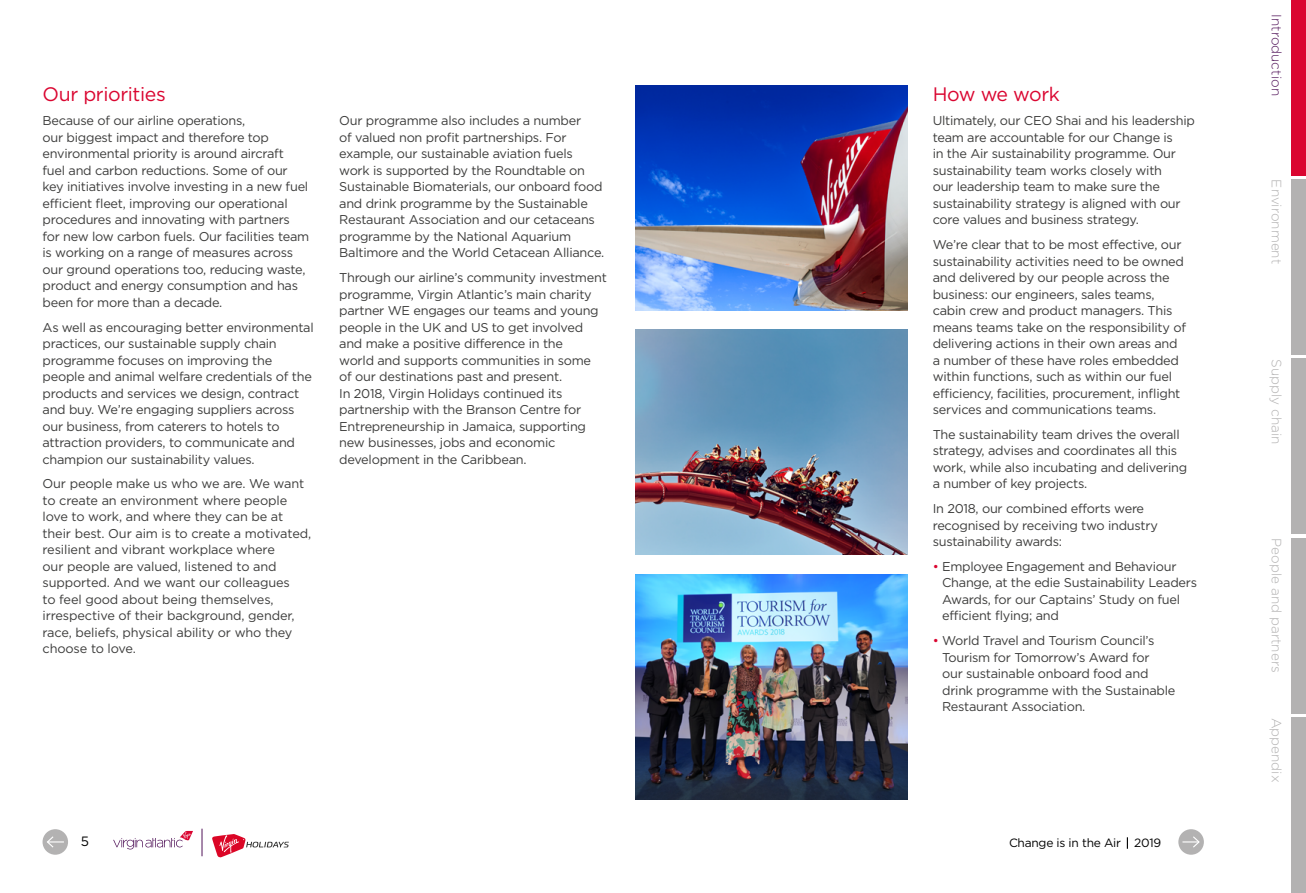
<style>
.page{position:relative;width:1306px;height:893px;background:#fff}
.page>*{position:absolute;margin:0;border:0;box-sizing:border-box;transform-origin:0 0}
.t1{font:19.5px "Gotham";letter-spacing:-.02em;color:#da0530}
.t2{font:300 13.5px "Gotham";color:#b3b2b2}
.t3{font:300 13.5px "Gotham";color:#52155a}
.t4{font:13.5px "Gotham";color:#000}
.t5{font:12.75px/16.5px "Gotham";letter-spacing:-.02em;color:#3c3c3b}
.t6{font:12px "Gotham";letter-spacing:-.02em;color:#000}
.s1{color:#da0530}
</style>
<div class="page">
<div style="left:1178px;top:829px;width:25px;height:26px;background:#b3b2b2;border-radius:50%"></div>
<svg style="left:1182px;top:836px;width:18px;height:12px"></svg>
<div style="left:43px;top:829px;width:25px;height:26px;background:#b3b2b2;border-radius:50%"></div>
<svg style="left:47px;top:836px;width:17px;height:12px"></svg>
<svg style="left:201px;top:829px;width:1px;height:27px"></svg>
<svg style="left:212px;top:834px;width:77px;height:24px"></svg>
<svg style="left:113px;top:831px;width:80px;height:18px"></svg>
<svg style="left:1126px;top:837px;width:1px;height:12px"></svg>
<div style="left:1290px;top:0;width:15px;height:175px;background:#da0530"></div>
<div style="left:1290px;top:179px;width:15px;height:176px;background:#b3b2b2"></div>
<div style="left:1290px;top:359px;width:15px;height:175px;background:#b3b2b2"></div>
<div style="left:1290px;top:538px;width:15px;height:175px;background:#b3b2b2"></div>
<div style="left:1290px;top:718px;width:15px;height:175px;background:#b3b2b2"></div>
<img style="left:636px;top:574px;width:271px;height:225px">
<img style="left:636px;top:330px;width:271px;height:225px">
<img style="left:636px;top:85px;width:271px;height:225px">
<h1 class="t1" style="left:43px;top:83px;width:125px">Our priorities</h1>
<p class="t5" style="left:43px;top:112px;width:268px">Because of our airline operations,<br>our biggest impact and therefore top environmental priority is around aircraft fuel and carbon reductions. Some of our key initiatives involve investing in a new fuel efficient fleet, improving our operational procedures and innovating with partners for new low carbon fuels. Our facilities team is working on a range of measures across our ground operations too, reducing waste, product and energy consumption and has been for more than a decade.</p>
<p class="t5" style="left:43px;top:319px;width:273px">As well as encouraging better environmental practices, our sustainable supply chain programme focuses on improving the people and animal welfare credentials of the products and services we design, contract and buy. We’re engaging suppliers across our business, from caterers to hotels to attraction providers, to communicate and champion our sustainability values.</p>
<p class="t5" style="left:43px;top:475px;width:270px">Our people make us who we are. We want to create an environment where people love to work, and where they can be at their best. Our aim is to create a motivated, resilient and vibrant workplace where<br>our people are valued, listened to and supported. And we want our colleagues<br>to feel good about being themselves, irrespective of their background, gender, race, beliefs, physical ability or who they choose to love.</p>
<p class="t5" style="left:339px;top:112px;width:266px">Our programme also includes a number<br>of valued non profit partnerships. For example, our sustainable aviation fuels work is supported by the Roundtable on Sustainable Biomaterials, our onboard food and drink programme by the Sustainable Restaurant Association and our cetaceans programme by the National Aquarium Baltimore and the World Cetacean Alliance.</p>
<p class="t5" style="left:339px;top:269px;width:269px">Through our airline’s community investment programme, Virgin Atlantic’s main charity partner WE engages our teams and young people in the UK and US to get involved and make a positive difference in the<br>world and supports communities in some of our destinations past and present.<br>In 2018, Virgin Holidays continued its partnership with the Branson Centre for Entrepreneurship in Jamaica, supporting new businesses, jobs and economic development in the Caribbean.</p>
<h1 class="t1" style="left:932px;top:83px;width:129px">How we work</h1>
<p class="t5" style="left:932px;top:112px;width:264px">Ultimately, our CEO Shai and his leadership team are accountable for our Change is<br>in the Air sustainability programme. Our sustainability team works closely with<br>our leadership team to make sure the sustainability strategy is aligned with our core values and business strategy.</p>
<p class="t5" style="left:932px;top:236px;width:255px">We’re clear that to be most effective, our sustainability activities need to be owned and delivered by our people across the business: our engineers, sales teams, cabin crew and product managers. This means teams take on the responsibility of delivering actions in their own areas and a number of these have roles embedded within functions, such as within our fuel efficiency, facilities, procurement, inflight services and communications teams.</p>
<p class="t5" style="left:932px;top:426px;width:256px">The sustainability team drives the overall strategy, advises and coordinates all this work, while also incubating and delivering a number of key projects.</p>
<p class="t5" style="left:932px;top:500px;width:227px">In 2018, our combined efforts were recognised by receiving two industry sustainability awards:</p>
<p class="t5" style="left:942px;top:558px;width:256px;text-indent:-9px"><span class="s1">•</span> Employee Engagement and Behaviour Change, at the edie Sustainability Leaders Awards, for our Captains’ Study on fuel efficient flying; and</p>
<p class="t5" style="left:942px;top:632px;width:235px;text-indent:-9px"><span class="s1">•</span> World Travel and Tourism Council’s Tourism for Tomorrow’s Award for<br>our sustainable onboard food and drink programme with the Sustainable Restaurant Association.</p>
<p class="t4" style="left:81px;top:834px;width:10px">5</p>
<p class="t6" style="left:1009px;top:836px;width:154px">Change is in the Air 2019</p>
<p class="t3" style="left:1283px;top:14px;width:83px;rotate:90deg">Introduction</p>
<p class="t2" style="left:1283px;top:179px;width:86px;rotate:90deg">Environment</p>
<p class="t2" style="left:1283px;top:359px;width:87px;rotate:90deg">Supply chain</p>
<p class="t2" style="left:1283px;top:538px;width:136px;rotate:90deg">People and partners</p>
<p class="t2" style="left:1283px;top:718px;width:66px;rotate:90deg">Appendix</p>
</div>
